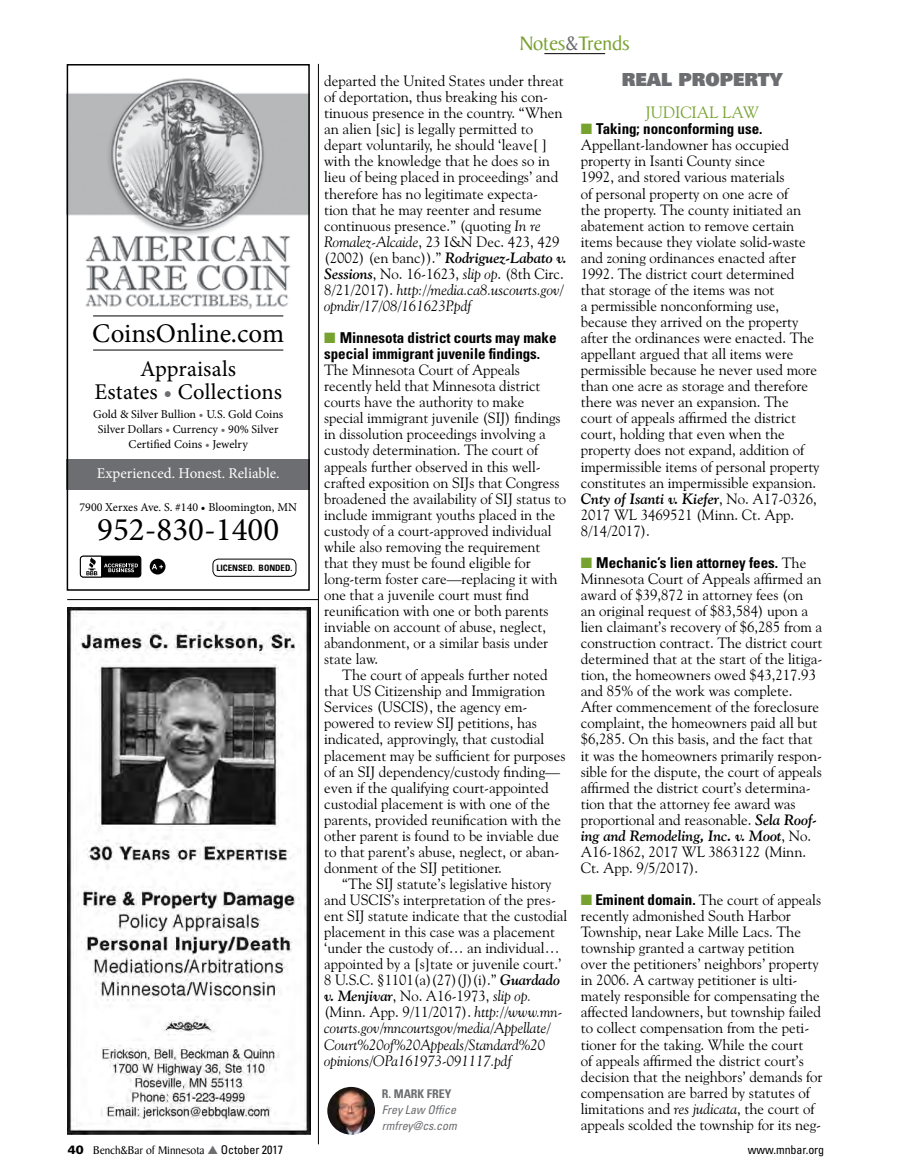
<style>
.page{position:relative;width:905px;height:1175px;background:#fff}
.page>*{position:absolute;margin:0;border:0;box-sizing:border-box;transform-origin:0 0}
.t1{font:33px "Minion Pro";color:#000}
.t2{font:27px "Minion Pro";color:#000}
.t3{font:22.5px/22.5px "Minion Pro";letter-spacing:.01em;color:#000;text-align:center}
.t4{font:21px "Baker Signet LT";letter-spacing:-.005em;color:#78a22f}
.t5{font:900 18px "Univers LT";color:#6d6e71}
.t6{font:16.5px "Goudy Old Style BT";letter-spacing:-.005em;color:#78a22f}
.t7{font:15px/16px "Goudy Old Style BT";letter-spacing:-.005em;color:#000}
.t8{font:700 condensed 15px/16px "Univers LT";letter-spacing:-.005em;color:#000}
.t9{font:15px "Minion Pro";color:#fff}
.t10{font:12px/15px "Minion Pro";color:#000;text-align:center}
.t11{font:12px "Baker Signet LT";letter-spacing:-.005em;color:#000}
.t12{font:italic condensed 12px/16px "Univers LT";letter-spacing:-.005em;color:#6d6e71}
.t13{font:condensed 12px "Univers LT";letter-spacing:-.005em;color:#000}
.t14{font:700 condensed 12px "Univers LT";letter-spacing:-.005em;color:#6d6e71}
.t15{font:700 condensed 8.85px "Univers LT";color:#000}
.s1{color:#6d6e71}
.s2{font-style:italic}
.s3{font-weight:700;font-style:italic}
.s4{color:#78a22f}
.s5{font-family:"Goudy Old Style BT";font-weight:400;font-stretch:normal}
.s6{font-family:"Univers LT";font-weight:700;font-stretch:condensed}
.s7{font-family:"Univers LT";font-weight:900}
.s8{font-family:"Univers LT";font-stretch:condensed}
</style>
<div class="page">
<hr style="left:544px;top:53px;width:61px;height:1px;background:#000">
<img style="left:327px;top:1086px;width:48px;height:48px;border-radius:24px">
<div style="left:67px;top:459px;width:243px;height:30px;background:#6d6e71"></div>
<hr style="left:93px;top:315px;width:190px;height:1px;background:#000">
<hr style="left:93px;top:350px;width:190px;height:1px;background:#000">
<div style="left:80px;top:556px;width:61px;height:21px;background:#000;border-radius:3px"></div>
<div style="left:80px;top:556px;width:61px;height:21px;border:1px solid #000;border-radius:3px"></div>
<svg style="left:80px;top:556px;width:58px;height:21px"></svg>
<div style="left:150px;top:558px;width:15px;height:16px;background:#000;border-radius:50%"></div>
<svg style="left:152px;top:564px;width:11px;height:5px"></svg>
<div style="left:213px;top:559px;width:83px;height:17px;border:1px solid #000;border-radius:5px"></div>
<img style="left:70px;top:78px;width:237px;height:232px">
<div style="left:67px;top:64px;width:243px;height:526px;border:2px solid #000"></div>
<hr style="left:318px;top:64px;width:1px;height:1080px;background:#000">
<hr style="left:67px;top:599px;width:251px;height:1px;background:#000">
<img style="left:68px;top:607px;width:242px;height:527px">
<h2 class="t2" style="left:92px;top:315px;width:193px">CoinsOnline.com</h2>
<h3 class="t3" style="left:94px;top:358px;width:189px">Appraisals<br>Estates <span class="s1">•</span> Collections</h3>
<p class="t10" style="left:93px;top:407px;width:191px">Gold &amp; Silver Bullion <span class="s1">•</span> U.S. Gold Coins<br>Silver Dollars <span class="s1">•</span> Currency <span class="s1">•</span> 90% Silver<br>Certified Coins <span class="s1">•</span> Jewelry</p>
<p class="t9" style="left:97px;top:463px;width:184px">Experienced. Honest. Reliable.</p>
<p class="t10" style="left:79px;top:500px;width:219px">7900 Xerxes Ave. S. #140 • Bloomington, MN</p>
<h1 class="t1" style="left:97px;top:507px;width:183px">952-830-1400</h1>
<p class="t15" style="left:216px;top:562px;width:77px">LICENSED. BONDED.</p>
<h3 class="t4" style="left:519px;top:30px;width:112px">Notes<span class="s1">&amp;</span>Trends</h3>
<p class="t7" style="left:324px;top:73px;width:244px">departed the United States under threat of deportation, thus breaking his con&shy;tinuous presence in the country. “When an alien [sic] is legally permitted to depart voluntarily, he should ‘leave[ ] with the knowledge that he does so in lieu of being placed in proceedings’ and therefore has no legitimate expecta-<br>tion that he may reenter and resume continuous presence.” (quoting <span class="s2">In re Romalez-Alcaide</span>, 23 I&amp;N Dec. 423, 429 (2002) (en banc)).” <span class="s3">Rodriguez-Labato v.<br>Sessions</span>, No. 16-1623, <span class="s2">slip op</span>. (8th Circ.<br>8/21/2017). <span class="s2">http://media.ca8.uscourts.gov/ opndir/17/08/161623P.pdf</span></p>
<p class="t8" style="left:324px;top:329px;width:234px"><span class="s4">■</span> Minnesota district courts may make special immigrant juvenile findings.</p>
<p class="t7" style="left:324px;top:362px;width:243px">The Minnesota Court of Appeals recently held that Minnesota district courts have the authority to make special immigrant juvenile (SIJ) findings in dissolution proceedings involving a custody determination. The court of appeals further observed in this well&shy;crafted exposition on SIJs that Congress broadened the availability of SIJ status to include immigrant youths placed in the custody of a court-approved individual while also removing the requirement that they must be found eligible for long-term foster care—replacing it with one that a juvenile court must find reunification with one or both parents inviable on account of abuse, neglect, abandonment, or a similar basis under state law.</p>
<p class="t7" style="left:324px;top:666px;width:243px;text-indent:18px">The court of appeals further noted that US Citizenship and Immigration Services (USCIS), the agency em&shy;powered to review SIJ petitions, has indicated, approvingly, that custodial placement may be sufficient for purposes of an SIJ dependency/custody finding— even if the qualifying court-appointed custodial placement is with one of the parents, provided reunification with the other parent is found to be inviable due to that parent’s abuse, neglect, or aban&shy;donment of the SIJ petitioner.</p>
<p class="t7" style="left:324px;top:875px;width:244px;text-indent:18px">“The SIJ statute’s legislative history and USCIS’s interpretation of the pres&shy;ent SIJ statute indicate that the custodial placement in this case was a placement ‘under the custody of… an individual… appointed by a [s]tate or juvenile court.’ 8 U.S.C. §1101(a)(27)(J)(i).” <span class="s3">Guardado v. Menjivar</span>, No. A16-1973, <span class="s2">slip op. </span>(Minn. App. 9/11/2017). <span class="s2">http://www.mn&shy;courts.gov/mncourtsgov/media/Appellate/ Court%20of%20Appeals/Standard%20 opinions/OPa161973-091117.pdf</span></p>
<p class="t14" style="left:382px;top:1086px;width:71px">R. MARK FREY</p>
<p class="t12" style="left:382px;top:1101px;width:76px">Frey Law Office rmfrey@cs.com</p>
<p class="t5" style="left:622px;top:68px;width:162px">REAL PROPERTY</p>
<p class="t6" style="left:645px;top:102px;width:115px">JUDICIAL LAW</p>
<p class="t8" style="left:580px;top:121px;width:183px"><span class="s4">■</span> Taking; nonconforming use.</p>
<p class="t7" style="left:580px;top:137px;width:240px">Appellant-landowner has occupied property in Isanti County since<br>1992, and stored various materials<br>of personal property on one acre of<br>the property. The county initiated an abatement action to remove certain items because they violate solid-waste and zoning ordinances enacted after 1992. The district court determined that storage of the items was not<br>a permissible nonconforming use, because they arrived on the property after the ordinances were enacted. The appellant argued that all items were permissible because he never used more than one acre as storage and therefore there was never an expansion. The court of appeals affirmed the district court, holding that even when the property does not expand, addition of impermissible items of personal property constitutes an impermissible expansion.<br><span class="s3">Cnty of Isanti v. Kiefer</span>, No. A17-0326, 2017 WL 3469521 (Minn. Ct. App.<br>8/14/2017).</p>
<p class="t8" style="left:580px;top:554px;width:227px"><span class="s4">■</span> Mechanic’s lien attorney fees. <span class="s5">The</span></p>
<p class="t7" style="left:580px;top:570px;width:243px">Minnesota Court of Appeals affirmed an award of $39,872 in attorney fees (on<br>an original request of $83,584) upon a lien claimant’s recovery of $6,285 from a construction contract. The district court determined that at the start of the litiga&shy;tion, the homeowners owed $43,217.93 and 85% of the work was complete.<br>After commencement of the foreclosure complaint, the homeowners paid all but $6,285. On this basis, and the fact that it was the homeowners primarily respon&shy;sible for the dispute, the court of appeals affirmed the district court’s determina&shy;tion that the attorney fee award was proportional and reasonable. <span class="s3">Sela Roof&shy;ing and Remodeling, Inc. v. Moot</span>, No.<br>A16-1862, 2017 WL 3863122 (Minn.<br>Ct. App. 9/5/2017).</p>
<p class="t7" style="left:580px;top:891px;width:243px"><span class="s4">■</span> <span class="s6">Eminent domain.</span> The court of appeals recently admonished South Harbor Township, near Lake Mille Lacs. The township granted a cartway petition over the petitioners’ neighbors’ property in 2006. A cartway petitioner is ulti&shy;mately responsible for compensating the affected landowners, but township failed to collect compensation from the peti&shy;tioner for the taking. While the court<br>of appeals affirmed the district court’s decision that the neighbors’ demands for compensation are barred by statutes of limitations and <span class="s2">res judicata</span>, the court of appeals scolded the township for its neg-</p>
<p class="t11" style="left:68px;top:1143px;width:217px"><span class="s7">40</span> Bench&amp;Bar of Minnesota <span class="s1">▲</span> <span class="s8">October 2017</span></p>
<p class="t13" style="left:748px;top:1142px;width:78px">www.mnbar.org</p>
</div>
